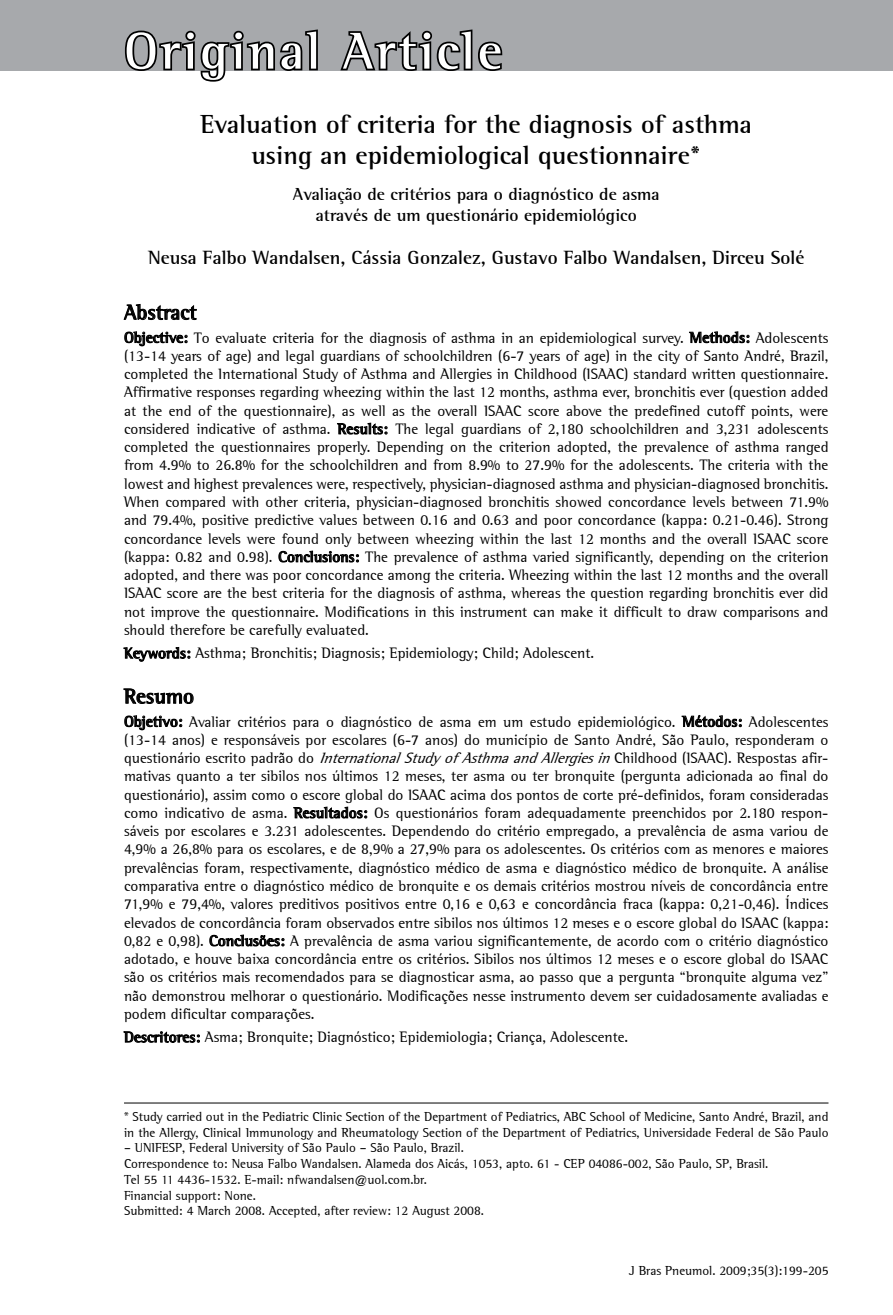
<style>
.page{position:relative;width:893px;height:1315px;background:#fff}
.page>*{position:absolute;margin:0;border:0;box-sizing:border-box;transform-origin:0 0}
.t1{font:700 52.5px "Libre Semi Serif S Si";letter-spacing:.05em;color:#fff}
.t2{font:700 26.25px/31.5px "Libre Semi Serif S Si";color:#000;text-align:center}
.t3{font:700 21px "Libre Semi Serif S Si";color:#000}
.t4{font:700 19.25px "Libre Semi Serif S Si";color:#000}
.t5{font:700 17.5px/21px "Libre Semi Serif S Si";color:#000;text-align:center}
.t6{font:15.22px/18.2px "Libre Semi Serif S Si";color:#000;text-align:justify}
.t7{font:13.12px/15.8px "Libre Semi Serif S Si";color:#000}
.s1{font-weight:700}
.s2{font-style:italic}
</style>
<div class="page">
<div style="left:0;top:0;width:893px;height:70px;background:#a7a9ac"></div>
<svg style="left:124px;top:304px;width:73px;height:16px"></svg>
<svg style="left:125px;top:332px;width:62px;height:14px"></svg>
<svg style="left:689px;top:332px;width:60px;height:11px"></svg>
<svg style="left:337px;top:423px;width:50px;height:11px"></svg>
<svg style="left:279px;top:551px;width:80px;height:11px"></svg>
<svg style="left:124px;top:647px;width:66px;height:14px"></svg>
<svg style="left:124px;top:688px;width:69px;height:16px"></svg>
<svg style="left:125px;top:715px;width:57px;height:15px"></svg>
<svg style="left:682px;top:715px;width:60px;height:12px"></svg>
<svg style="left:294px;top:807px;width:73px;height:11px"></svg>
<svg style="left:210px;top:935px;width:74px;height:11px"></svg>
<svg style="left:124px;top:1031px;width:76px;height:11px"></svg>
<hr style="left:124px;top:1102px;width:704px;height:1px;background:#000">
<svg style="left:123px;top:29px;width:197px;height:53px"></svg>
<svg style="left:338px;top:29px;width:166px;height:42px"></svg>
<h1 class="t1" style="left:124px;top:19px;width:380px">Original Article</h1>
<h2 class="t2" style="left:201px;top:108px;width:553px">Evaluation of criteria for the diagnosis of asthma using an epidemiological questionnaire*</h2>
<p class="t5" style="left:293px;top:184px;width:368px">Avaliação de critérios para o diagnóstico de asma através de um questionário epidemiológico</p>
<p class="t4" style="left:148px;top:246px;width:658px">Neusa Falbo Wandalsen, Cássia Gonzalez, Gustavo Falbo Wandalsen, Dirceu Solé</p>
<h3 class="t3" style="left:124px;top:299px;width:74px">Abstract</h3>
<p class="t6" style="left:124px;top:328px;width:706px"><span class="s1">Objective:</span> To evaluate criteria for the diagnosis of asthma in an epidemiological survey. <span class="s1">Methods:</span> Adolescents (13-14 years of age) and legal guardians of schoolchildren (6-7 years of age) in the city of Santo André, Brazil, completed the International Study of Asthma and Allergies in Childhood (ISAAC) standard written questionnaire.<br>Affirmative responses regarding wheezing within the last 12 months, asthma ever, bronchitis ever (question added at the end of the questionnaire), as well as the overall ISAAC score above the predefined cutoff points, were considered indicative of asthma. <span class="s1">Results:</span> The legal guardians of 2,180 schoolchildren and 3,231 adolescents completed the questionnaires properly. Depending on the criterion adopted, the prevalence of asthma ranged from 4.9% to 26.8% for the schoolchildren and from 8.9% to 27.9% for the adolescents. The criteria with the lowest and highest prevalences were, respectively, physician-diagnosed asthma and physician-diagnosed bronchitis.<br>When compared with other criteria, physician-diagnosed bronchitis showed concordance levels between 71.9% and 79.4%, positive predictive values between 0.16 and 0.63 and poor concordance (kappa: 0.21-0.46). Strong concordance levels were found only between wheezing within the last 12 months and the overall ISAAC score (kappa: 0.82 and 0.98). <span class="s1">Conclusions:</span> The prevalence of asthma varied significantly, depending on the criterion adopted, and there was poor concordance among the criteria. Wheezing within the last 12 months and the overall ISAAC score are the best criteria for the diagnosis of asthma, whereas the question regarding bronchitis ever did not improve the questionnaire. Modifications in this instrument can make it difficult to draw comparisons and should therefore be carefully evaluated.</p>
<p class="t6" style="left:124px;top:644px;width:472px"><span class="s1">Keywords:</span> Asthma; Bronchitis; Diagnosis; Epidemiology; Child; Adolescent.</p>
<h3 class="t3" style="left:124px;top:683px;width:72px">Resumo</h3>
<p class="t6" style="left:124px;top:712px;width:706px"><span class="s1">Objetivo:</span> Avaliar critérios para o diagnóstico de asma em um estudo epidemiológico. <span class="s1">Métodos:</span> Adolescentes (13-14 anos) e responsáveis por escolares (6-7 anos) do município de Santo André, São Paulo, responderam o questionário escrito padrão do <span class="s2">InternationalStudy ofAsthmaandAllergiesin</span>Childhood (ISAAC). Respostas afir&shy;mativas quanto a ter sibilos nos últimos 12 meses, ter asma ou ter bronquite (pergunta adicionada ao final do questionário), assim como o escore global do ISAAC acima dos pontos de corte pré-definidos, foram consideradas como indicativo de asma. <span class="s1">Resultados:</span> Os questionários foram adequadamente preenchidos por 2.180 respon&shy;sáveis por escolares e 3.231 adolescentes. Dependendo do critério empregado, a prevalência de asma variou de 4,9% a 26,8% para os escolares, e de 8,9% a 27,9% para os adolescentes. Os critérios com as menores e maiores prevalências foram, respectivamente, diagnóstico médico de asma e diagnóstico médico de bronquite. A análise comparativa entre o diagnóstico médico de bronquite e os demais critérios mostrou níveis de concordância entre 71,9% e 79,4%, valores preditivos positivos entre 0,16 e 0,63 e concordância fraca (kappa: 0,21-0,46). Índices elevados de concordância foram observados entre sibilos nos últimos 12 meses e o escore global do ISAAC (kappa:<br>0,82 e 0,98). <span class="s1">Conclusões:</span> A prevalência de asma variou significantemente, de acordo com o critério diagnóstico adotado, e houve baixa concordância entre os critérios. Sibilos nos últimos 12 meses e o escore global do ISAAC são os critérios mais recomendados para se diagnosticar asma, ao passo que a pergunta “bronquite alguma vez” não demonstrou melhorar o questionário. Modificações nesse instrumento devem ser cuidadosamente avaliadas e podem dificultar comparações.</p>
<p class="t6" style="left:124px;top:1028px;width:506px"><span class="s1">Descritores:</span> Asma; Bronquite; Diagnóstico; Epidemiologia; Criança, Adolescente.</p>
<p class="t7" style="left:124px;top:1108px;width:706px">* Study carried out in the Pediatric Clinic Section of the Department of Pediatrics, ABC School of Medicine, Santo André, Brazil, and in the Allergy, Clinical Immunology and Rheumatology Section of the Department of Pediatrics, Universidade Federal de São Paulo</p>
<p class="t7" style="left:124px;top:1140px;width:646px">– UNIFESP, Federal University of São Paulo – São Paulo, Brazil.<br>Correspondence to: Neusa Falbo Wandalsen. Alameda dos Aicás, 1053, apto. 61 - CEP 04086-002, São Paulo, SP, Brasil.<br>Tel 55 11 4436-1532. E-mail: nfwandalsen@uol.com.br.<br>Financial support: None.<br>Submitted: 4 March 2008. Accepted, after review: 12 August 2008.</p>
<p class="t7" style="left:629px;top:1263px;width:201px">J Bras Pneumol. 2009;35(3):199-205</p>
</div>
